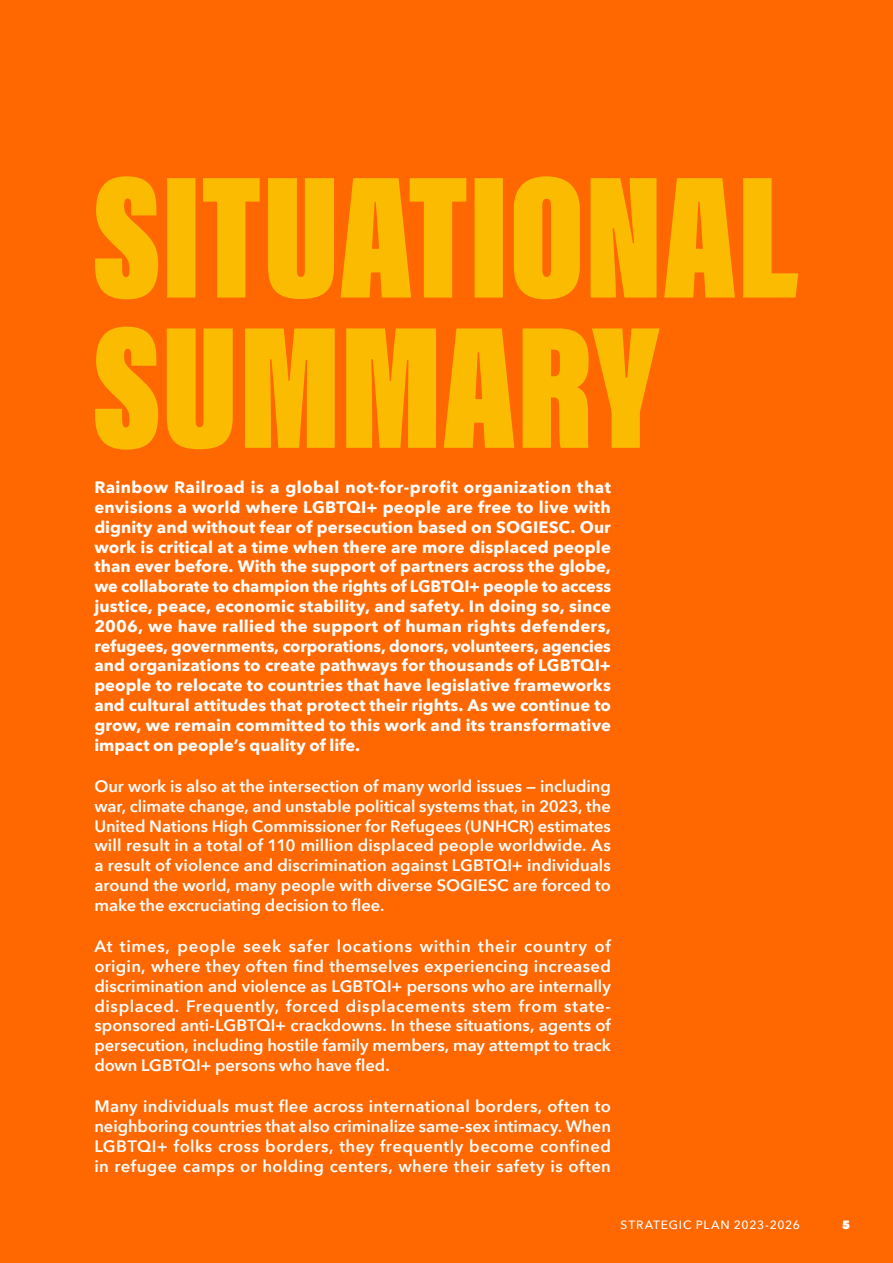
<style>
.page{position:relative;width:893px;height:1263px;background:#ff6700}
.page>*{position:absolute;margin:0;border:0;box-sizing:border-box;transform-origin:0 0}
.t1{font:600 16.5px/19.8px "Avenir Next";color:#fff;text-align:justify}
.t2{font:700 16.5px/19.8px "Avenir Next";letter-spacing:.005em;color:#fff;text-align:justify}
.t3{font:500 12px "Avenir Next";letter-spacing:.055em;color:#fff}
.t4{font:800 12px "Avenir Next";color:#fff}
</style>
<div class="page">
<svg style="left:95px;top:327px;width:565px;height:123px;fill:#fbbb00"></svg>
<svg style="left:95px;top:176px;width:703px;height:123px;fill:#fbbb00"></svg>
<p class="t2" style="left:94px;top:477px;width:518px">Rainbow Railroad is a global not-for-profit organization that envisions a world where LGBTQI+ people are free to live with dignity and without fear of persecution based on SOGIESC. Our work is critical at a time when there are more displaced people than ever before. With the support of partners across the globe, we collaborate to champion the rights of LGBTQI+ people to access justice, peace, economic stability, and safety. In doing so, since 2006, we have rallied the support of human rights defenders, refugees, governments, corporations, donors, volunteers, agencies and organizations to create pathways for thousands of LGBTQI+ people to relocate to countries that have legislative frameworks and cultural attitudes that protect their rights. As we continue to grow, we remain committed to this work and its transformative impact on people’s quality of life.</p>
<p class="t1" style="left:94px;top:776px;width:518px">Our work is also at the intersection of many world issues — including war, climate change, and unstable political systems that, in 2023, the United Nations High Commissioner for Refugees (UNHCR) estimates will result in a total of 110 million displaced people worldwide. As a result of violence and discrimination against LGBTQI+ individuals around the world, many people with diverse SOGIESC are forced to make the excruciating decision to flee.</p>
<p class="t1" style="left:94px;top:936px;width:518px">At times, people seek safer locations within their country of origin, where they often find themselves experiencing increased discrimination and violence as LGBTQI+ persons who are internally displaced. Frequently, forced displacements stem from state&shy;sponsored anti-LGBTQI+ crackdowns. In these situations, agents of persecution, including hostile family members, may attempt to track down LGBTQI+ persons who have fled.</p>
<p class="t1" style="left:94px;top:1096px;width:518px">Many individuals must flee across international borders, often to neighboring countries that also criminalize same-sex intimacy. When LGBTQI+ folks cross borders, they frequently become confined in refugee camps or holding centers, where their safety is often</p>
<p class="t3" style="left:621px;top:1214px;width:181px">STRATEGIC PLAN 2023-2026</p>
<p class="t4" style="left:842px;top:1217px;width:10px">5</p>
</div>
